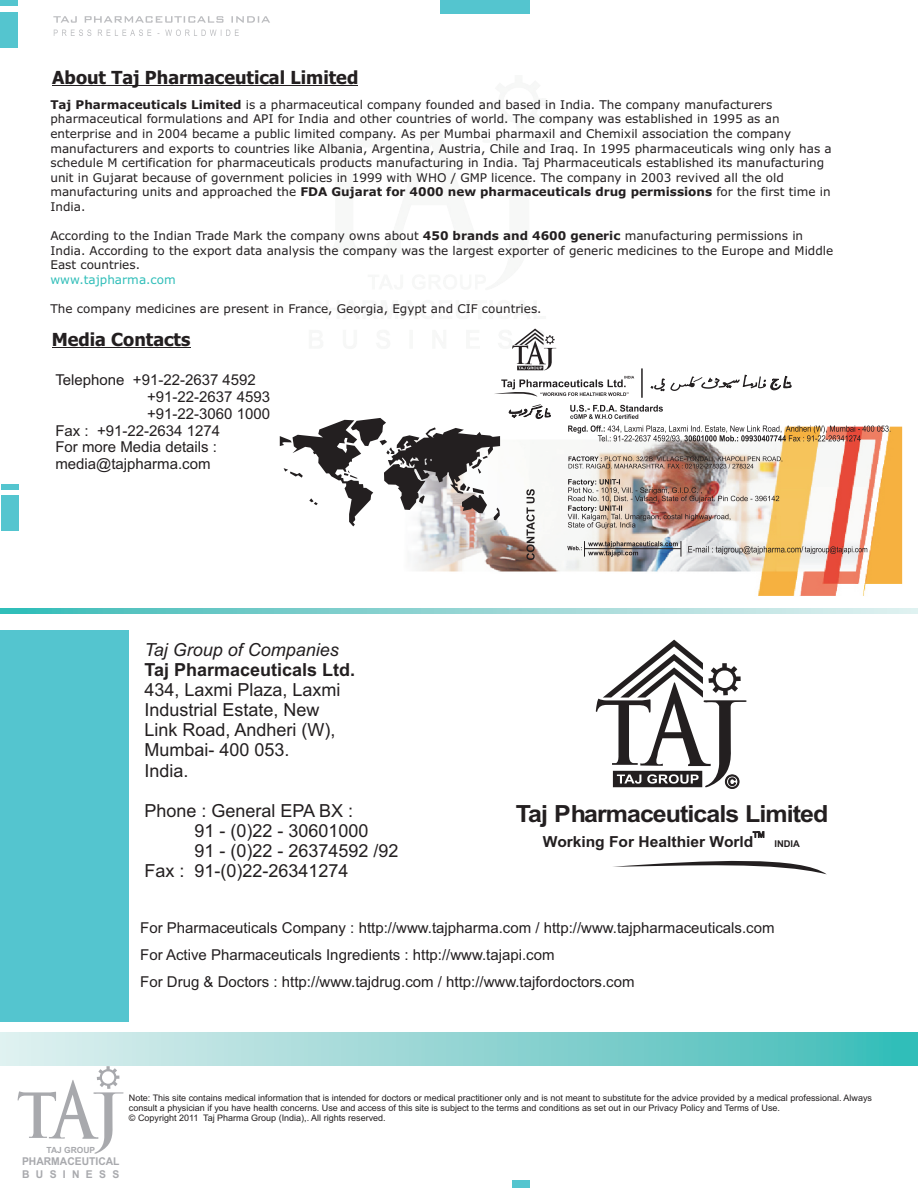
<style>
.page{position:relative;width:918px;height:1188px;background:#fff}
.page>*{position:absolute;margin:0;border:0;box-sizing:border-box;transform-origin:0 0}
.t1{font:700 23.7px "Arial";letter-spacing:-.04em;color:#231f20;scale:1.05 1}
.t2{font:18px/20.1px "Arial";color:#231f20}
.t3{font:700 18px "Tahoma";color:#231f20}
.t4{font:700 18px "Arial";color:#231f20}
.t5{font:italic 18px "Arial";color:#231f20}
.t6{font:700 15.15px "Arial";color:#231f20}
.t7{font:15px/26.7px "Arial";color:#231f20}
.t8{font:12px/14.5px "Verdana";color:#231f20}
.t9{font:12px "Verdana";color:#30beb9}
.t10{font:700 10.8px/12px "Arial";color:#a8a9ad;scale:.96 1}
.t11{font:700 9.3px "Arial";color:#231f20}
.t12{font:9px/10.1px "Arial";color:#231f20}
.t13{font:700 8.4px "Arial";color:#a8a9ad}
.s1{font-weight:700}
</style>
<div class="page">
<div style="left:0;top:630px;width:129px;height:392px;background:#54c5cf"></div>
<svg style="left:18px;top:1066px;width:106px;height:88px"></svg>
<div style="left:512px;top:1181px;width:18px;height:7px;background:#54c5cf"></div>
<svg style="left:613px;top:860px;width:213px;height:14px"></svg>
<svg style="left:753px;top:831px;width:11px;height:7px"></svg>
<svg style="left:596px;top:640px;width:151px;height:149px"></svg>
<img style="left:415px;top:427px;width:487px;height:169px">
<img style="left:0;top:1032px;width:917px;height:33px">
<img style="left:0;top:608px;width:917px;height:6px">
<hr style="left:52px;top:85px;width:306px;height:1px;background:#231f20">
<hr style="left:52px;top:347px;width:138px;height:1px;background:#231f20">
<svg style="left:280px;top:418px;width:220px;height:108px"></svg>
<svg style="left:568px;top:425px;width:322px;height:18px"></svg>
<svg style="left:570px;top:405px;width:93px;height:14px"></svg>
<svg style="left:526px;top:489px;width:9px;height:71px"></svg>
<img style="left:568px;top:479px;width:211px;height:50px">
<svg style="left:509px;top:404px;width:42px;height:16px"></svg>
<svg style="left:512px;top:329px;width:45px;height:41px"></svg>
<svg style="left:494px;top:376px;width:140px;height:21px"></svg>
<img style="left:568px;top:456px;width:214px;height:13px">
<svg style="left:567px;top:541px;width:115px;height:16px"></svg>
<svg style="left:651px;top:375px;width:141px;height:17px"></svg>
<hr style="left:641px;top:368px;width:2px;height:30px;background:#231f20">
<svg style="left:688px;top:546px;width:179px;height:8px"></svg>
<div style="left:1px;top:484px;width:18px;height:5px;background:#54c5cf"></div>
<div style="left:1px;top:495px;width:18px;height:36px;background:#54c5cf"></div>
<svg style="left:53px;top:16px;width:217px;height:7px"></svg>
<svg style="left:54px;top:29px;width:185px;height:7px"></svg>
<div style="left:440px;top:0;width:90px;height:14px;background:#54c5cf"></div>
<div style="left:0;top:1px;width:18px;height:5px;background:#54c5cf"></div>
<div style="left:0;top:12px;width:18px;height:35px;background:#54c5cf"></div>
<h2 class="t3" style="left:52px;top:70px;width:308px">About Taj Pharmaceutical Limited</h2>
<p class="t8" style="left:50px;top:98px;width:783px"><span class="s1">Taj Pharmaceuticals Limited</span> is a pharmaceutical company founded and based in India. The company manufacturers pharmaceutical formulations and API for India and other countries of world. The company was established in 1995 as an enterprise and in 2004 became a public limited company. As per Mumbai pharmaxil and Chemixil association the company manufacturers and exports to countries like Albania, Argentina, Austria, Chile and Iraq. In 1995 pharmaceuticals wing only has a schedule M certification for pharmaceuticals products manufacturing in India. Taj Pharmaceuticals established its manufacturing unit in Gujarat because of government policies in 1999 with WHO / GMP licence. The company in 2003 revived all the old manufacturing units and approached the <span class="s1">FDA Gujarat for 4000 new pharmaceuticals drug permissions</span> for the first time in India.</p>
<p class="t8" style="left:50px;top:229px;width:784px">According to the Indian Trade Mark the company owns about <span class="s1">450 brands and 4600 generic</span> manufacturing permissions in<br>India. According to the export data analysis the company was the largest exporter of generic medicines to the Europe and Middle<br>East countries.</p>
<p class="t8" style="left:50px;top:302px;width:493px">The company medicines are present in France, Georgia, Egypt and CIF countries.</p>
<p class="t9" style="left:50px;top:275px;width:127px">www.tajpharma.com</p>
<h2 class="t3" style="left:52px;top:332px;width:140px">Media Contacts</h2>
<p class="t7" style="left:55px;top:368px;width:202px">Telephone +91-22-2637 4592</p>
<p class="t7" style="left:147px;top:385px;width:124px">+91-22-2637 4593</p>
<p class="t7" style="left:147px;top:402px;width:124px">+91-22-3060 1000</p>
<p class="t7" style="left:55px;top:418px;width:166px">Fax : +91-22-2634 1274</p>
<p class="t7" style="left:55px;top:435px;width:163px">For more Media details :</p>
<p class="t7" style="left:55px;top:452px;width:157px">media@tajpharma.com</p>
<h2 class="t5" style="left:144px;top:643px;width:196px">Taj Group of Companies</h2>
<h2 class="t4" style="left:144px;top:663px;width:212px">Taj Pharmaceuticals Ltd.</h2>
<h2 class="t2" style="left:144px;top:681px;width:198px">434, Laxmi Plaza, Laxmi<br>Industrial Estate, New<br>Link Road, Andheri (W),<br>Mumbai- 400 053.<br>India.</h2>
<h2 class="t2" style="left:144px;top:802px;width:210px">Phone : General EPA BX :</h2>
<h2 class="t2" style="left:194px;top:822px;width:176px">91 - (0)22 - 30601000</h2>
<h2 class="t2" style="left:194px;top:842px;width:206px">91 - (0)22 - 26374592 /92</h2>
<h2 class="t2" style="left:144px;top:862px;width:206px">Fax : 91-(0)22-26341274</h2>
<h1 class="t1" style="left:516px;top:805px;width:299px">Taj Pharmaceuticals Limited</h1>
<p class="t6" style="left:543px;top:836px;width:212px">Working For Healthier World</p>
<p class="t11" style="left:774px;top:840px;width:27px">INDIA</p>
<p class="t7" style="left:140px;top:916px;width:636px">For Pharmaceuticals Company : http://www.tajpharma.com / http://www.tajpharmaceuticals.com<br>For Active Pharmaceuticals Ingredients : http://www.tajapi.com<br>For Drug &amp; Doctors : http://www.tajdrug.com / http://www.tajfordoctors.com</p>
<p class="t12" style="left:129px;top:1093px;width:745px">Note: This site contains medical information that is intended for doctors or medical practitioner only and is not meant to substitute for the advice provided by a medical professional. Always consult a physician if you have health concerns. Use and access of this site is subject to the terms and conditions as set out in our Privacy Policy and Terms of Use.<br>© Copyright 2011 Taj Pharma Group (India),. All rights reserved.</p>
<p class="t13" style="left:46px;top:1147px;width:50px">TAJ GROUP</p>
<p class="t10" style="left:22px;top:1157px;width:103px">PHARMACEUTICAL<br>BUSI NESS</p>
</div>
